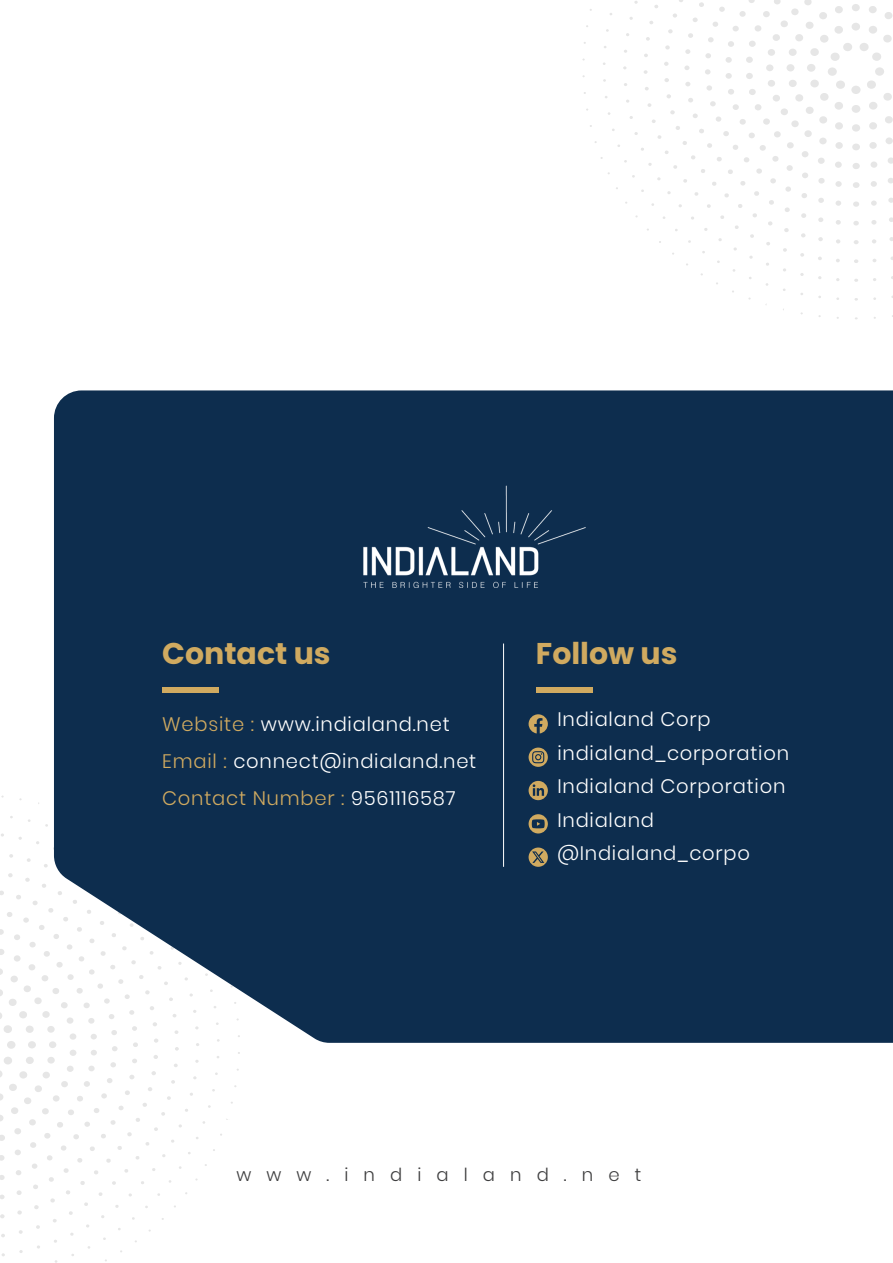
<style>
.page{position:relative;width:893px;height:1263px;background:#fff}
.page>*{position:absolute;margin:0;border:0;box-sizing:border-box;transform-origin:0 0}
.t1{font:700 30px "Poppins";color:#d0aa60}
.t2{font:300 19.5px/33.6px "Poppins";letter-spacing:.04em;color:#fff}
.t3{font:300 18px "Poppins";letter-spacing:.84em;color:#3e3e3f}
.s1{color:#d0aa60}
</style>
<div class="page">
<svg style="left:1px;top:873px;width:157px;height:348px"></svg>
<svg style="left:1px;top:887px;width:137px;height:316px"></svg>
<svg style="left:664px;top:0;width:229px;height:244px"></svg>
<svg style="left:684px;top:0;width:209px;height:225px"></svg>
<svg style="left:705px;top:0;width:188px;height:207px"></svg>
<div style="left:54px;top:390px;width:839px;height:653px;background:#0d2d4e"></div>
<img style="left:357px;top:482px;width:233px;height:107px">
<hr style="left:503px;top:643px;width:1px;height:224px;background:#fff">
<div style="left:162px;top:687px;width:57px;height:5px;background:#d0aa60"></div>
<svg style="left:529px;top:747px;width:19px;height:20px"></svg>
<svg style="left:529px;top:814px;width:19px;height:19px"></svg>
<svg style="left:529px;top:781px;width:19px;height:19px"></svg>
<svg style="left:529px;top:714px;width:19px;height:19px"></svg>
<svg style="left:529px;top:847px;width:19px;height:20px"></svg>
<div style="left:536px;top:687px;width:56px;height:5px;background:#d0aa60"></div>
<h1 class="t1" style="left:162px;top:636px;width:170px">Contact us</h1>
<p class="t2" style="left:162px;top:706px;width:316px;line-height:36.6px"><span class="s1">Website :</span> www.indialand.net<br><span class="s1">Email :</span> connect@indialand.net<br><span class="s1">Contact Number :</span> 9561116587</p>
<h1 class="t1" style="left:536px;top:636px;width:143px">Follow us</h1>
<p class="t2" style="left:557px;top:702px;width:233px">Indialand Corp indialand_corporation<br>Indialand Corporation<br>Indialand @Indialand_corpo</p>
<p class="t3" style="left:237px;top:1164px;width:406px">www.indialand.net</p>
</div>
